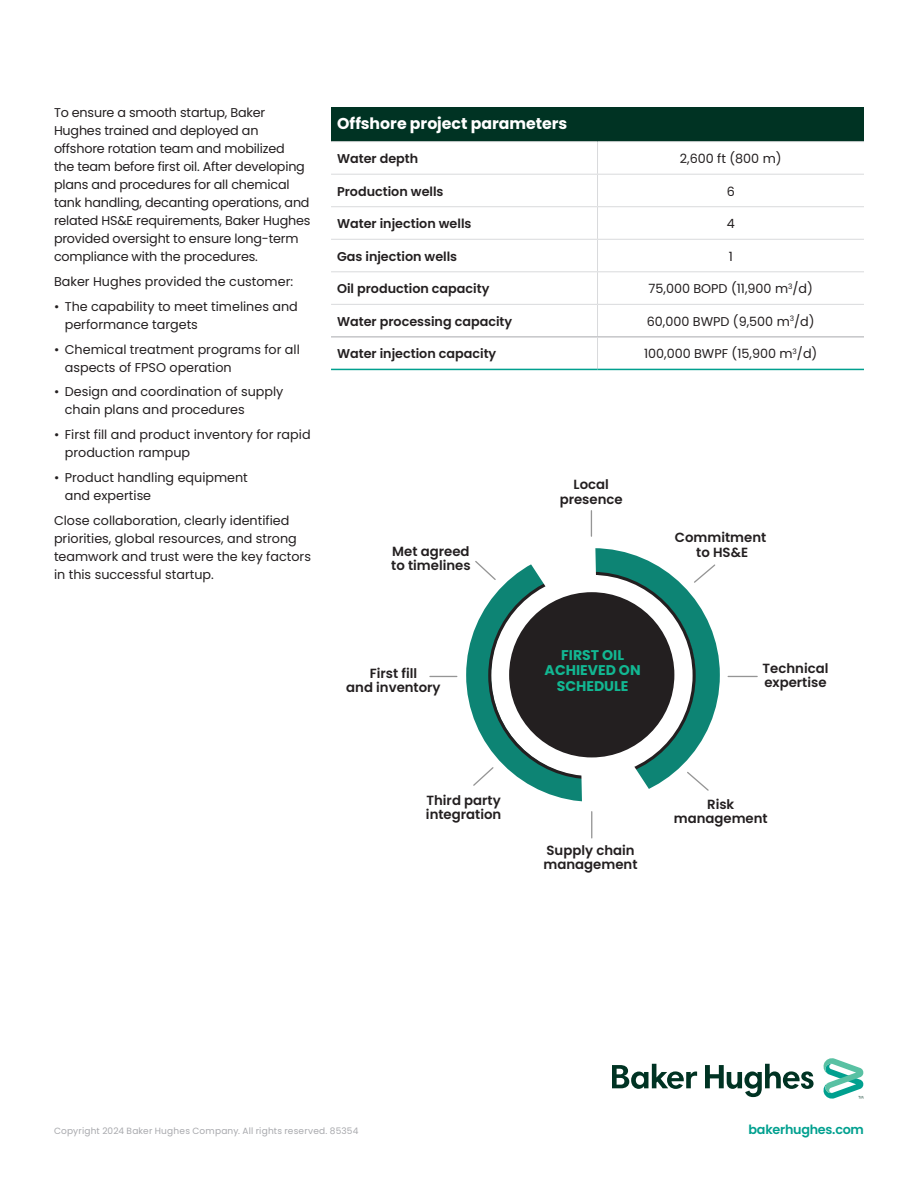
<style>
.page{position:relative;width:918px;height:1188px;background:#fff}
.page>*{position:absolute;margin:0;border:0;box-sizing:border-box;transform-origin:0 0}
._10_5pt-Table-headline-OFS{font:700 15.75px "Poppins";color:#fff}
.t1{font:700 14.1px/15.3px "Poppins";color:#12b792;text-align:center}
.t2{font:600 13.35px/14.4px "Poppins";color:#231f20;text-align:center}
._8_5pt-body_text-OFS{font:12.75px/18px "Poppins";color:#231f20}
._8_5pt-Table-SIDE-Sub-Headline-OFS{font:600 12.75px "Poppins";color:#231f20}
._8_5pt-Table-body-OFS{font:12.75px "Poppins";color:#231f20}
.t3{font:600 12.75px "Poppins";letter-spacing:-.02em;color:#00a08f}
.t4{font:9px "Poppins";letter-spacing:.02em;color:#a8a9ad}
</style>
<div class="page">
<div style="left:331px;top:107px;width:533px;height:35px;background:#003323"></div>
<hr style="left:598px;top:141px;width:266px;height:1px;background:#d9dadc">
<hr style="left:598px;top:174px;width:266px;height:1px;background:#d9dadc">
<hr style="left:598px;top:206px;width:266px;height:1px;background:#d9dadc">
<hr style="left:598px;top:239px;width:266px;height:1px;background:#d9dadc">
<hr style="left:331px;top:141px;width:267px;height:1px;background:#d9dadc">
<hr style="left:597px;top:142px;width:1px;height:32px;background:#d9dadc">
<hr style="left:331px;top:174px;width:267px;height:1px;background:#d9dadc">
<hr style="left:597px;top:175px;width:1px;height:31px;background:#d9dadc">
<hr style="left:331px;top:206px;width:267px;height:1px;background:#d9dadc">
<hr style="left:597px;top:207px;width:1px;height:32px;background:#d9dadc">
<hr style="left:331px;top:239px;width:267px;height:1px;background:#d9dadc">
<hr style="left:597px;top:240px;width:1px;height:31px;background:#d9dadc">
<hr style="left:331px;top:271px;width:267px;height:1px;background:#d9dadc">
<hr style="left:598px;top:271px;width:266px;height:1px;background:#d9dadc">
<hr style="left:597px;top:272px;width:1px;height:32px;background:#d9dadc">
<hr style="left:331px;top:304px;width:267px;height:1px;background:#d9dadc">
<hr style="left:598px;top:304px;width:266px;height:1px;background:#d9dadc">
<hr style="left:597px;top:305px;width:1px;height:32px;background:#d9dadc">
<hr style="left:331px;top:337px;width:267px;height:1px;background:#a8a9ad">
<hr style="left:598px;top:337px;width:266px;height:1px;background:#a8a9ad">
<hr style="left:597px;top:337px;width:1px;height:32px;background:#d9dadc">
<hr style="left:331px;top:369px;width:267px;height:1px;background:#00a08f">
<hr style="left:598px;top:369px;width:266px;height:1px;background:#00a08f">
<div style="left:466px;top:548px;width:254px;height:254px;border:25px solid #0d8474;border-radius:50%"></div>
<svg style="left:475px;top:561px;width:21px;height:19px"></svg>
<svg style="left:523px;top:511px;width:73px;height:83px"></svg>
<svg style="left:694px;top:564px;width:22px;height:19px"></svg>
<svg style="left:728px;top:676px;width:29px;height:1px"></svg>
<svg style="left:687px;top:772px;width:22px;height:19px"></svg>
<svg style="left:581px;top:755px;width:73px;height:83px"></svg>
<svg style="left:473px;top:767px;width:21px;height:19px"></svg>
<svg style="left:430px;top:676px;width:27px;height:1px"></svg>
<div style="left:509px;top:592px;width:165px;height:165px;background:#231f20;border-radius:50%"></div>
<svg style="left:612px;top:1058px;width:252px;height:41px"></svg>
<p class="_8_5pt-body_text-OFS" style="left:54px;top:104px;width:258px">To ensure a smooth startup, Baker Hughes trained and deployed an offshore rotation team and mobilized<br>the team before first oil. After developing plans and procedures for all chemical tank handling, decanting operations, and related HS&amp;E requirements, Baker Hughes provided oversight to ensure long-term compliance with the procedures.</p>
<p class="_8_5pt-body_text-OFS" style="left:54px;top:273px;width:241px">Baker Hughes provided the customer:</p>
<p class="_8_5pt-body_text-OFS" style="left:65px;top:298px;width:235px;text-indent:-11px">• The capability to meet timelines and performance targets</p>
<p class="_8_5pt-body_text-OFS" style="left:65px;top:340px;width:237px;text-indent:-11px">• Chemical treatment programs for all aspects of FPSO operation</p>
<p class="_8_5pt-body_text-OFS" style="left:65px;top:383px;width:220px;text-indent:-11px">• Design and coordination of supply chain plans and procedures</p>
<p class="_8_5pt-body_text-OFS" style="left:65px;top:426px;width:247px;text-indent:-11px">• First fill and product inventory for rapid production rampup</p>
<p class="_8_5pt-body_text-OFS" style="left:65px;top:469px;width:185px;text-indent:-11px">• Product handling equipment and expertise</p>
<p class="_8_5pt-body_text-OFS" style="left:54px;top:511px;width:259px">Close collaboration, clearly identified priorities, global resources, and strong teamwork and trust were the key factors in this successful startup.</p>
<p class="_10_5pt-Table-headline-OFS" style="left:337px;top:115px;width:232px">Offshore project parameters</p>
<p class="_8_5pt-Table-SIDE-Sub-Headline-OFS" style="left:337px;top:151px;width:83px">Water depth</p>
<p class="_8_5pt-Table-body-OFS" style="left:680px;top:151px;width:103px">2,600 ft (800 m)</p>
<p class="_8_5pt-Table-SIDE-Sub-Headline-OFS" style="left:337px;top:184px;width:108px">Production wells</p>
<p class="_8_5pt-Table-body-OFS" style="left:727px;top:184px;width:10px">6</p>
<p class="_8_5pt-Table-SIDE-Sub-Headline-OFS" style="left:337px;top:216px;width:136px">Water injection wells</p>
<p class="_8_5pt-Table-body-OFS" style="left:727px;top:216px;width:10px">4</p>
<p class="_8_5pt-Table-SIDE-Sub-Headline-OFS" style="left:337px;top:249px;width:122px">Gas injection wells</p>
<p class="_8_5pt-Table-body-OFS" style="left:729px;top:249px;width:6px">1</p>
<p class="_8_5pt-Table-SIDE-Sub-Headline-OFS" style="left:337px;top:281px;width:154px">Oil production capacity</p>
<p class="_8_5pt-Table-body-OFS" style="left:649px;top:281px;width:166px">75,000 BOPD (11,900 m<sup>3</sup>/d)</p>
<p class="_8_5pt-Table-SIDE-Sub-Headline-OFS" style="left:337px;top:314px;width:177px">Water processing capacity</p>
<p class="_8_5pt-Table-body-OFS" style="left:647px;top:314px;width:169px">60,000 BWPD (9,500 m<sup>3</sup>/d)</p>
<p class="_8_5pt-Table-SIDE-Sub-Headline-OFS" style="left:337px;top:346px;width:161px">Water injection capacity</p>
<p class="_8_5pt-Table-body-OFS" style="left:644px;top:346px;width:175px">100,000 BWPF (15,900 m<sup>3</sup>/d)</p>
<p class="t2" style="left:391px;top:544px;width:81px;text-align:left">Met agreed to timelines</p>
<p class="t2" style="left:560px;top:478px;width:64px">Local presence</p>
<p class="t2" style="left:675px;top:531px;width:93px">Commitment to HS&amp;E</p>
<p class="t2" style="left:346px;top:666px;width:96px">First fill<br>and inventory</p>
<p class="t1" style="left:545px;top:648px;width:97px">FIRST OIL<br>ACHIEVED ON<br>SCHEDULE</p>
<p class="t2" style="left:763px;top:661px;width:67px;text-align:left">Technical expertise</p>
<p class="t2" style="left:426px;top:793px;width:77px;text-align:left">Third party integration</p>
<p class="t2" style="left:544px;top:843px;width:95px;text-align:left">Supply chain management</p>
<p class="t2" style="left:674px;top:797px;width:95px">Risk management</p>
<p class="t4" style="left:54px;top:1126px;width:306px">Copyright 2024 Baker Hughes Company. All rights reserved. 85354</p>
<p class="t3" style="left:749px;top:1122px;width:117px">bakerhughes.com</p>
</div>
